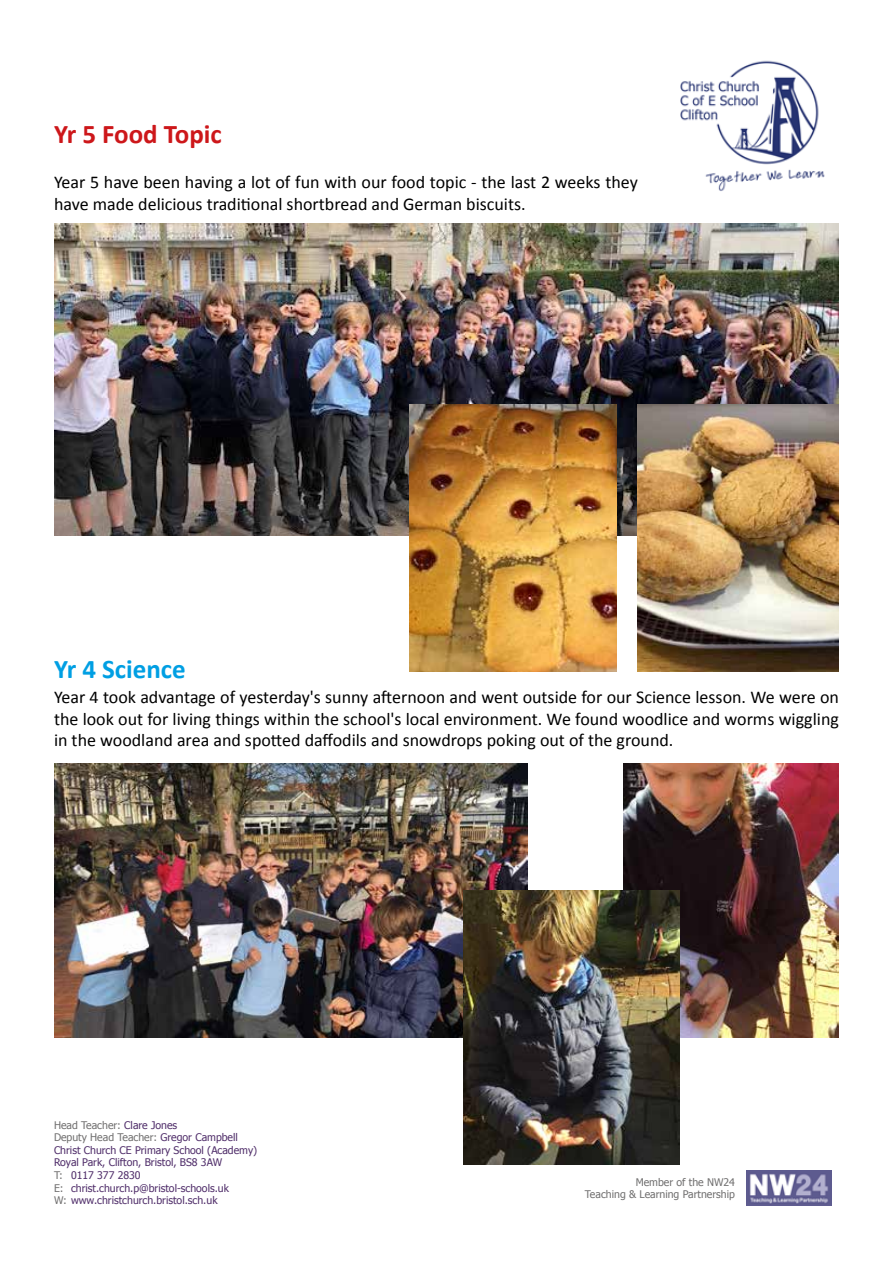
<style>
.page{position:relative;width:893px;height:1263px;background:#fff}
.page>*{position:absolute;margin:0;border:0;box-sizing:border-box;transform-origin:0 0}
.t1{font:700 27px "Calibri";color:#cd171a}
.t2{font:700 27px "Calibri";color:#009fe3}
.t3{font:18px/21.6px "Calibri";color:#000}
.t4{font:10.5px/12.6px "Tahoma";color:#502e6a}
.t5{font:10.5px/12.6px "Tahoma";color:#706f6f;text-align:right}
.s1{color:#706f6f}
</style>
<div class="page">
<img style="left:680px;top:60px;width:145px;height:131px">
<img style="left:746px;top:1171px;width:85px;height:35px">
<img style="left:54px;top:223px;width:785px;height:313px">
<img style="left:409px;top:404px;width:208px;height:268px">
<img style="left:54px;top:764px;width:473px;height:273px">
<img style="left:623px;top:764px;width:216px;height:273px">
<img style="left:464px;top:891px;width:216px;height:274px">
<img style="left:637px;top:404px;width:202px;height:268px">
<h1 class="t1" style="left:54px;top:117px;width:169px">Yr 5 Food Topic</h1>
<p class="t3" style="left:54px;top:171px;width:585px">Year 5 have been having a lot of fun with our food topic - the last 2 weeks they have made delicious traditional shortbread and German biscuits.</p>
<h1 class="t2" style="left:54px;top:652px;width:133px">Yr 4 Science</h1>
<p class="t3" style="left:54px;top:686px;width:786px;text-align:justify">Year 4 took advantage of yesterday's sunny afternoon and went outside for our Science lesson. We were on the look out for living things within the school's local environment. We found woodlice and worms wiggling in the woodland area and spotted daffodils and snowdrops poking out of the ground.</p>
<p class="t4" style="left:54px;top:1118px;width:205px"><span class="s1">Head Teacher:</span> Clare Jones<br><span class="s1">Deputy Head Teacher:</span> Gregor Campbell Christ Church CE Primary School (Academy)<br>Royal Park, Clifton, Bristol, BS8 3AW<br><span class="s1">T:</span> 0117 377 2830<br><span class="s1">E:</span> christ.church.p@bristol-schools.uk<br><span class="s1">W:</span> www.christchurch.bristol.sch.uk</p>
<p class="t5" style="left:585px;top:1175px;width:152px">Member of the NW24<br>Teaching &amp; Learning Partnership</p>
</div>
